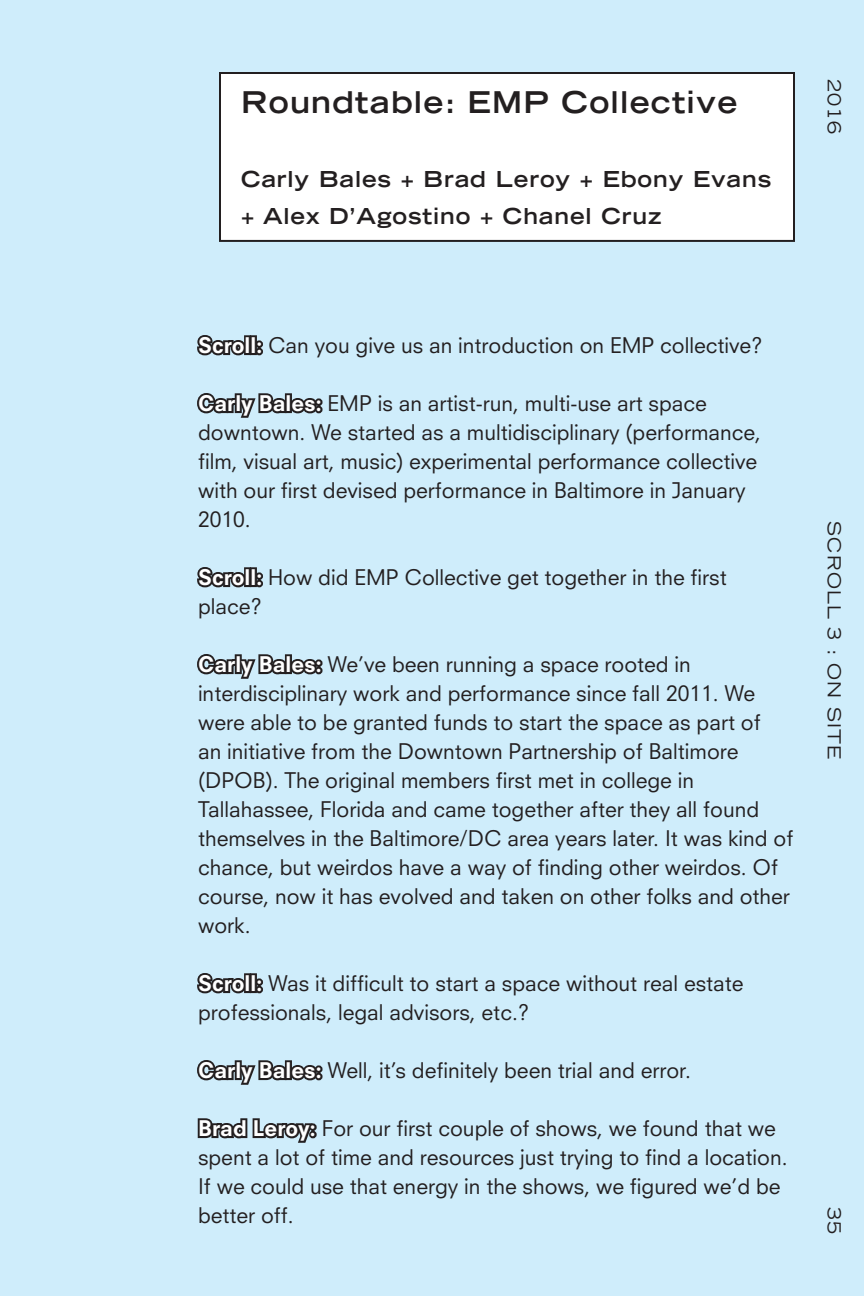
<style>
.page{position:relative;width:864px;height:1296px;background:#cfedfb}
.page>*{position:absolute;margin:0;border:0;box-sizing:border-box;transform-origin:0 0}
.t1{font:700 expanded 30px "Trade Gothic LH";letter-spacing:.04em;color:#231f20}
.t2{font:700 expanded 22px/37px "Trade Gothic LH";letter-spacing:.04em;color:#231f20}
.t3{font:21px/29px "Neuzeit S";color:#231f20}
.t4{font:expanded 18px "Trade Gothic LH";letter-spacing:.06em;color:#231f20}
.t5{font:expanded 16px "Trade Gothic LH";letter-spacing:.06em;color:#231f20}
.s1{font-weight:800;color:#fff}
</style>
<div class="page">
<svg style="left:197px;top:335px;width:51px;height:21px"></svg>
<div style="left:244px;top:335px;width:7px;height:20px;border:4px solid #231f20"></div>
<div style="left:250px;top:335px;width:7px;height:20px;border:4px solid #231f20"></div>
<div style="left:255px;top:340px;width:8px;height:8px;border:4px solid #231f20;border-radius:50%"></div>
<div style="left:255px;top:348px;width:8px;height:7px;border:4px solid #231f20;border-radius:50%"></div>
<svg style="left:197px;top:393px;width:122px;height:25px"></svg>
<div style="left:315px;top:398px;width:8px;height:8px;border:4px solid #231f20;border-radius:50%"></div>
<div style="left:315px;top:406px;width:8px;height:7px;border:4px solid #231f20;border-radius:50%"></div>
<svg style="left:197px;top:567px;width:51px;height:21px"></svg>
<div style="left:244px;top:567px;width:7px;height:20px;border:4px solid #231f20"></div>
<div style="left:250px;top:567px;width:7px;height:20px;border:4px solid #231f20"></div>
<div style="left:255px;top:572px;width:8px;height:8px;border:4px solid #231f20;border-radius:50%"></div>
<div style="left:255px;top:580px;width:8px;height:7px;border:4px solid #231f20;border-radius:50%"></div>
<svg style="left:197px;top:654px;width:122px;height:25px"></svg>
<div style="left:315px;top:659px;width:8px;height:8px;border:4px solid #231f20;border-radius:50%"></div>
<div style="left:315px;top:667px;width:8px;height:7px;border:4px solid #231f20;border-radius:50%"></div>
<svg style="left:197px;top:973px;width:51px;height:21px"></svg>
<div style="left:244px;top:973px;width:7px;height:20px;border:4px solid #231f20"></div>
<div style="left:250px;top:973px;width:7px;height:20px;border:4px solid #231f20"></div>
<div style="left:255px;top:978px;width:8px;height:8px;border:4px solid #231f20;border-radius:50%"></div>
<div style="left:255px;top:986px;width:8px;height:7px;border:4px solid #231f20;border-radius:50%"></div>
<svg style="left:197px;top:1060px;width:122px;height:25px"></svg>
<div style="left:315px;top:1065px;width:8px;height:8px;border:4px solid #231f20;border-radius:50%"></div>
<div style="left:315px;top:1073px;width:8px;height:7px;border:4px solid #231f20;border-radius:50%"></div>
<svg style="left:197px;top:1118px;width:119px;height:25px"></svg>
<div style="left:309px;top:1123px;width:8px;height:8px;border:4px solid #231f20;border-radius:50%"></div>
<div style="left:309px;top:1131px;width:8px;height:7px;border:4px solid #231f20;border-radius:50%"></div>
<div style="left:220px;top:73px;width:574px;height:168px;background:#fff"></div>
<div style="left:219px;top:72px;width:576px;height:170px;border:2px solid #231f20"></div>
<h1 class="t1" style="left:241px;top:82px;width:498px">Roundtable: EMP Collective</h1>
<p class="t2" style="left:241px;top:160px;width:532px">Carly Bales + Brad Leroy + Ebony Evans + Alex D’Agostino + Chanel Cruz</p>
<p class="t5" style="left:849px;top:77px;width:51px;rotate:90deg">2016</p>
<p class="t4" style="left:846px;top:79px;width:57px;rotate:90deg">2016</p>
<p class="t3" style="left:198px;top:331px;width:566px"><span class="s1">Scroll:</span> Can you give us an introduction on EMP collective?</p>
<p class="t3" style="left:198px;top:389px;width:565px"><span class="s1">Carly Bales:</span> EMP is an artist-run, multi-use art space downtown. We started as a multidisciplinary (performance, film, visual art, music) experimental performance collective with our first devised performance in Baltimore in January 2010.</p>
<p class="t3" style="left:198px;top:563px;width:530px"><span class="s1">Scroll:</span> How did EMP Collective get together in the first place?</p>
<p class="t3" style="left:198px;top:650px;width:597px"><span class="s1">Carly Bales:</span> We’ve been running a space rooted in interdisciplinary work and performance since fall 2011. We were able to be granted funds to start the space as part of<br>an initiative from the Downtown Partnership of Baltimore (DPOB). The original members first met in college in Tallahassee, Florida and came together after they all found themselves in the Baltimore/DC area years later. It was kind of chance, but weirdos have a way of finding other weirdos. Of course, now it has evolved and taken on other folks and other work.</p>
<p class="t3" style="left:198px;top:969px;width:547px"><span class="s1">Scroll:</span> Was it difficult to start a space without real estate professionals, legal advisors, etc.?</p>
<p class="t3" style="left:198px;top:1056px;width:495px"><span class="s1">Carly Bales:</span> Well, it’s definitely been trial and error.</p>
<p class="t3" style="left:198px;top:1114px;width:591px"><span class="s1">Brad Leroy:</span> For our first couple of shows, we found that we spent a lot of time and resources just trying to find a location.<br>If we could use that energy in the shows, we figured we’d be better off.</p>
<p class="t5" style="left:849px;top:518px;width:213px;rotate:90deg">SCROLL 3 : ON SITE</p>
<p class="t4" style="left:846px;top:521px;width:239px;rotate:90deg">SCROLL 3 : ON SITE</p>
<p class="t5" style="left:849px;top:1195px;width:26px;rotate:90deg">35</p>
<p class="t4" style="left:846px;top:1207px;width:29px;rotate:90deg">35</p>
</div>
